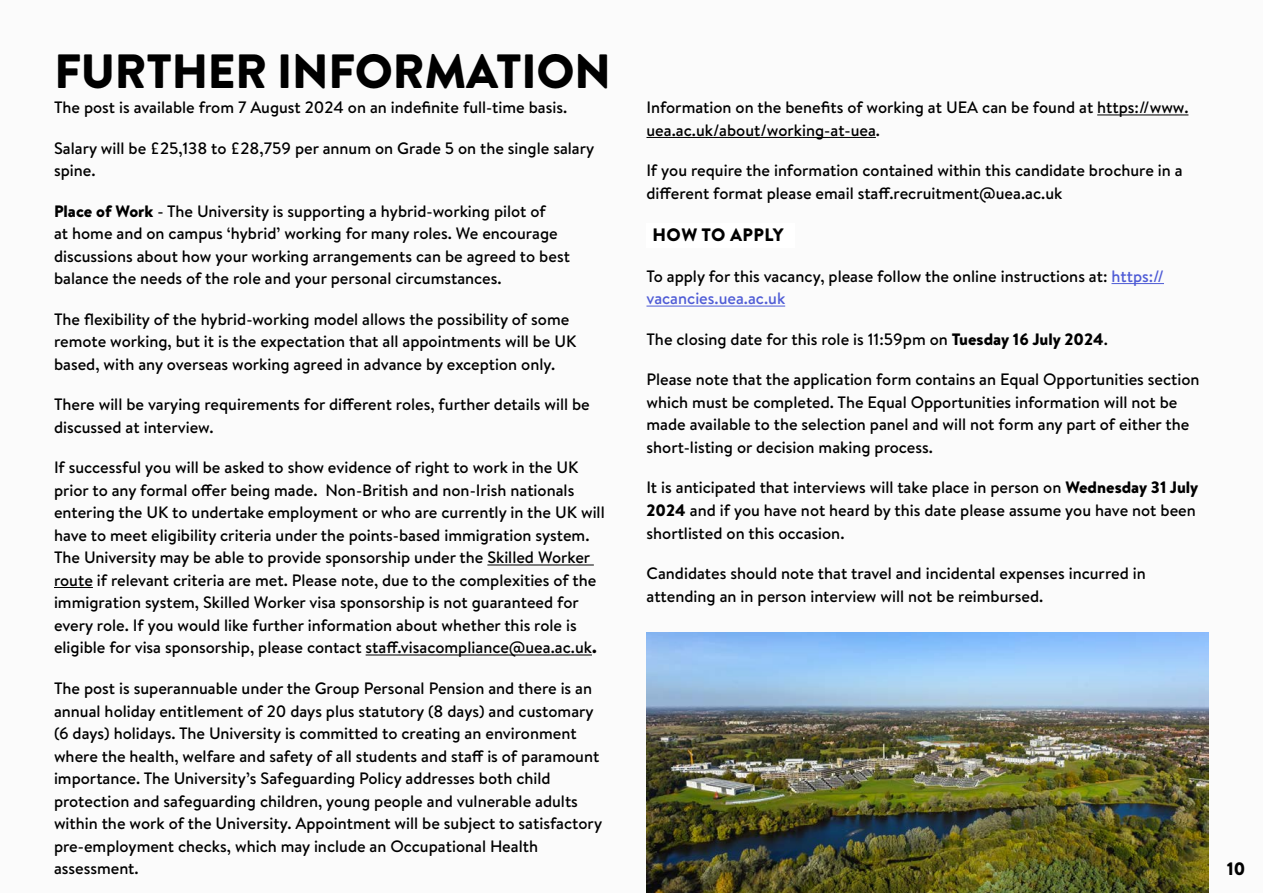
<style>
.page{position:relative;width:1263px;height:893px;background:#fbfbfb}
.page>*{position:absolute;margin:0;border:0;box-sizing:border-box;transform-origin:0 0}
.Main_Heading{font:900 48px "Brandon Text";letter-spacing:-.005em;color:#000}
.Subheading{font:900 18px "Brandon Text";letter-spacing:.02em;color:#000}
.Paragraph{font:500 16.5px/22.5px "Brandon Text";color:#000}
.s1{font-weight:900}
.s2{color:#4f5cd6}
</style>
<div class="page">
<hr style="left:487px;top:565px;width:107px;height:1px;background:#000">
<hr style="left:54px;top:587px;width:39px;height:1px;background:#000">
<hr style="left:366px;top:655px;width:226px;height:1px;background:#000">
<hr style="left:1097px;top:115px;width:91px;height:1px;background:#000">
<hr style="left:646px;top:137px;width:230px;height:1px;background:#000">
<hr style="left:1111px;top:283px;width:53px;height:1px;background:#4f5cd6">
<hr style="left:646px;top:306px;width:139px;height:1px;background:#4f5cd6">
<div style="left:646px;top:223px;width:149px;height:24px;background:#fff"></div>
<img style="left:646px;top:632px;width:563px;height:261px">
<p class="Main_Heading" style="left:54px;top:37px;width:558px">FURTHER INFORMATION</p>
<p class="Paragraph" style="left:54px;top:96px;width:515px">The post is available from 7 August 2024 on an indefinite full-time basis.</p>
<p class="Paragraph" style="left:54px;top:136px;width:542px">Salary will be £25,138 to £28,759 per annum on Grade 5 on the single salary spine.</p>
<p class="Paragraph" style="left:54px;top:200px;width:517px"><span class="s1">Place of Work</span> - The University is supporting a hybrid-working pilot of<br>at home and on campus ‘hybrid’ working for many roles. We encourage discussions about how your working arrangements can be agreed to best balance the needs of the role and your personal circumstances.</p>
<p class="Paragraph" style="left:54px;top:308px;width:524px">The flexibility of the hybrid-working model allows the possibility of some remote working, but it is the expectation that all appointments will be UK based, with any overseas working agreed in advance by exception only.</p>
<p class="Paragraph" style="left:54px;top:393px;width:537px">There will be varying requirements for different roles, further details will be discussed at interview.</p>
<p class="Paragraph" style="left:54px;top:456px;width:552px">If successful you will be asked to show evidence of right to work in the UK prior to any formal offer being made. Non-British and non-Irish nationals entering the UK to undertake employment or who are currently in the UK will have to meet eligibility criteria under the points-based immigration system.<br>The University may be able to provide sponsorship under the Skilled Worker route if relevant criteria are met. Please note, due to the complexities of the immigration system, Skilled Worker visa sponsorship is not guaranteed for every role. If you would like further information about whether this role is eligible for visa sponsorship, please contact staff.visacompliance@uea.ac.uk<span class="s1">.</span></p>
<p class="Paragraph" style="left:54px;top:677px;width:550px">The post is superannuable under the Group Personal Pension and there is an annual holiday entitlement of 20 days plus statutory (8 days) and customary (6 days) holidays. The University is committed to creating an environment where the health, welfare and safety of all students and staff is of paramount importance. The University’s Safeguarding Policy addresses both child protection and safeguarding children, young people and vulnerable adults within the work of the University. Appointment will be subject to satisfactory pre-employment checks, which may include an Occupational Health assessment.</p>
<p class="Paragraph" style="left:646px;top:96px;width:543px">Information on the benefits of working at UEA can be found at https://www. uea.ac.uk/about/working-at-uea.</p>
<p class="Paragraph" style="left:646px;top:159px;width:538px">If you require the information contained within this candidate brochure in a different format please email staff.recruitment@uea.ac.uk</p>
<p class="Subheading" style="left:653px;top:222px;width:132px">HOW TO APPLY</p>
<p class="Paragraph" style="left:646px;top:265px;width:519px">To apply for this vacancy, please follow the online instructions at: <span class="s2">https:// vacancies.uea.ac.uk</span></p>
<p class="Paragraph" style="left:646px;top:328px;width:463px">The closing date for this role is 11:59pm on <span class="s1">Tuesday 16 July 2024</span>.</p>
<p class="Paragraph" style="left:646px;top:368px;width:555px">Please note that the application form contains an Equal Opportunities section which must be completed. The Equal Opportunities information will not be made available to the selection panel and will not form any part of either the short-listing or decision making process.</p>
<p class="Paragraph" style="left:646px;top:476px;width:553px">It is anticipated that interviews will take place in person on <span class="s1">Wednesday 31 July<br>2024</span> and if you have not heard by this date please assume you have not been shortlisted on this occasion.</p>
<p class="Paragraph" style="left:646px;top:562px;width:501px">Candidates should note that travel and incidental expenses incurred in attending an in person interview will not be reimbursed.</p>
<p class="Subheading" style="left:1227px;top:856px;width:20px">10</p>
</div>
